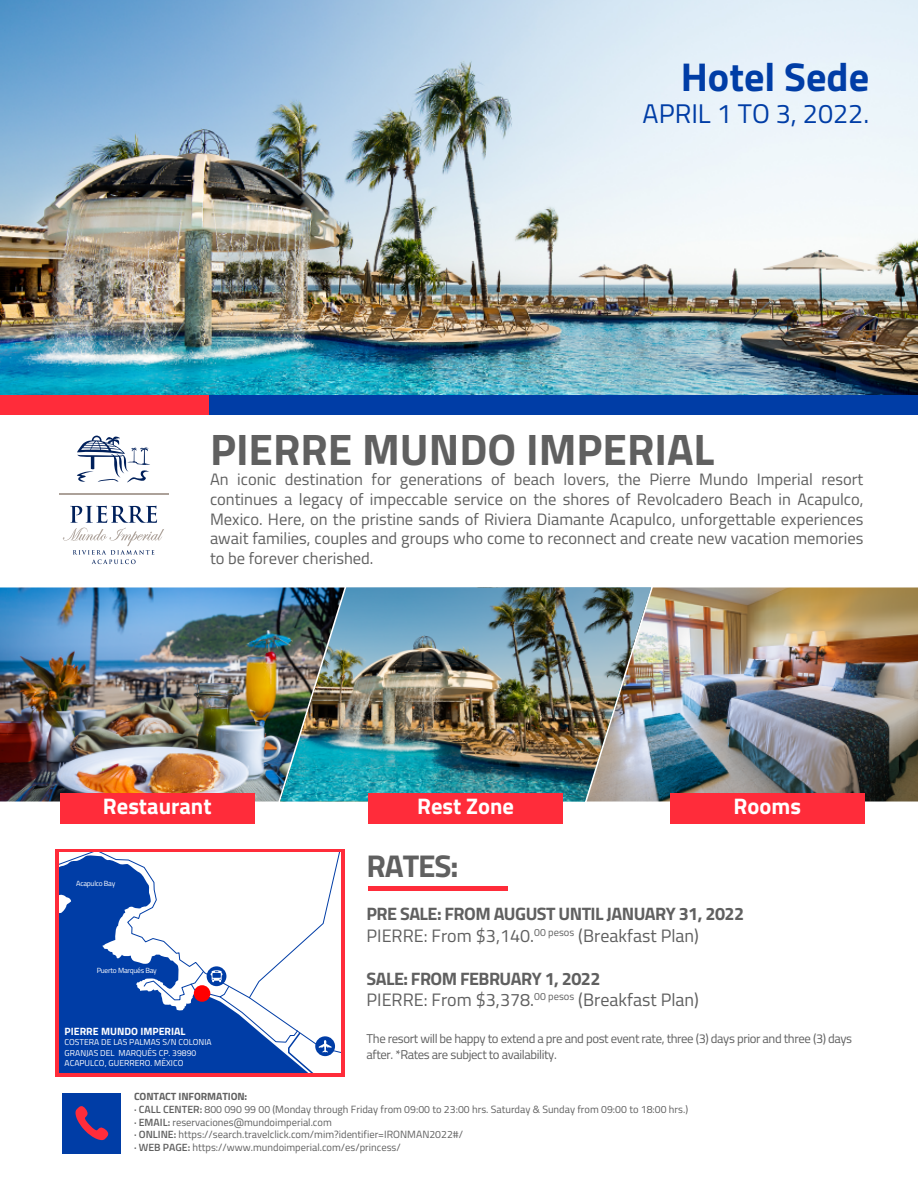
<style>
.page{position:relative;width:918px;height:1188px;background:#fff}
.page>*{position:absolute;margin:0;border:0;box-sizing:border-box;transform-origin:0 0}
.t1{font:700 44.1px "Titillium";color:#606060}
.t2{font:700 40.2px "Titillium";color:#003da6}
.t3{font:700 31.5px "Titillium";letter-spacing:-.035em;color:#606060}
.t4{font:27px "Titillium";color:#003da6}
.t5{font:700 22.5px "Titillium";color:#fff}
.t6{font:700 18px/21.6px "Titillium";letter-spacing:-.03em;color:#606060}
.t7{font:18px/21.6px "Titillium";color:#606060}
.t8{font:16.5px/19.8px "Titillium";color:#606060;text-align:justify}
.t9{font:12.75px/15.3px "Titillium";letter-spacing:-.03em;color:#606060}
.t10{font:700 10.65px "Titillium";color:#fff}
.t11{font:10.5px/12.6px "Titillium";color:#606060}
.t12{font:8.55px/10.4px "Titillium";color:#fff}
.t13{font:7.5px "Titillium";letter-spacing:-.03em;color:#fff}
.s1{font-weight:400}
.s2{font-weight:700}
.s3{font-weight:600}
</style>
<div class="page">
<svg style="left:77px;top:435px;width:73px;height:47px"></svg>
<svg style="left:63px;top:506px;width:101px;height:58px"></svg>
<hr style="left:59px;top:493px;width:109px;height:2px;background:#aca199">
<div style="left:55px;top:849px;width:290px;height:228px;background:linear-gradient(to right,#ff2c3a,#ff2c3a)"></div>
<img style="left:0;top:587px;width:280px;height:215px">
<img style="left:280px;top:587px;width:307px;height:215px">
<img style="left:587px;top:587px;width:331px;height:215px">
<div style="left:60px;top:793px;width:195px;height:30px;background:#ff2c3a"></div>
<div style="left:368px;top:793px;width:195px;height:30px;background:#ff2c3a"></div>
<div style="left:670px;top:793px;width:195px;height:30px;background:#ff2c3a"></div>
<svg style="left:59px;top:1055px;width:84px;height:17px"></svg>
<svg style="left:59px;top:853px;width:84px;height:202px;background:#1f55b1"></svg>
<svg style="left:143px;top:853px;width:198px;height:219px"></svg>
<div style="left:194px;top:985px;width:16px;height:17px;background:#f00;border-radius:50%"></div>
<hr style="left:368px;top:887px;width:140px;height:4px;background:#ff2c3a">
<img style="left:0;top:0;width:918px;height:395px">
<div style="left:0;top:395px;width:840px;height:19px;background:#ff2c3a"></div>
<div style="left:209px;top:395px;width:709px;height:19px;background:#003da6"></div>
<div style="left:62px;top:1093px;width:59px;height:61px;background:#003da6"></div>
<svg style="left:75px;top:1106px;width:33px;height:34px"></svg>
<h2 class="t2" style="left:681px;top:46px;width:190px">Hotel Sede</h2>
<h3 class="t4" style="left:643px;top:94px;width:228px">APRIL 1 TO 3, 2022.</h3>
<h1 class="t1" style="left:210px;top:416px;width:506px">PIERRE MUNDO IMPERIAL</h1>
<p class="t8" style="left:210px;top:468px;width:655px">An iconic destination for generations of beach lovers, the Pierre Mundo Imperial resort continues a legacy of impeccable service on the shores of Revolcadero Beach in Acapulco, Mexico. Here, on the pristine sands of Riviera Diamante Acapulco, unforgettable experiences await families, couples and groups who come to reconnect and create new vacation memories to be forever cherished.</p>
<h3 class="t5" style="left:103px;top:789px;width:110px">Restaurant</h3>
<h3 class="t5" style="left:417px;top:789px;width:99px">Rest Zone</h3>
<h3 class="t5" style="left:734px;top:789px;width:69px">Rooms</h3>
<p class="t13" style="left:76px;top:878px;width:41px">Acapulco Bay</p>
<p class="t13" style="left:97px;top:965px;width:62px">Puerto Marqués Bay</p>
<p class="t10" style="left:65px;top:1023px;width:123px">PIERRE MUNDO IMPERIAL</p>
<p class="t12" style="left:65px;top:1037px;width:149px">COSTERA DE LAS PALMAS S/N COLONIA<br>GRANJAS DEL MARQUÉS CP. 39890<br>ACAPULCO, GUERRERO. MÉXICO</p>
<h3 class="t3" style="left:367px;top:842px;width:94px">RATES:</h3>
<p class="t6" style="left:367px;top:902px;width:379px">PRE SALE: FROM AUGUST UNTIL JANUARY 31, 2022<br><span class="s1">PIERRE: From $3,140.</span><sup>00</sup> <sup>pesos</sup> <span class="s1">(Breakfast Plan)</span></p>
<p class="t7" style="left:367px;top:967px;width:334px"><span class="s2">SALE: FROM FEBRUARY 1, 2022<br></span>PIERRE: From $3,378.<sup>00</sup> <sup>pesos</sup> (Breakfast Plan)</p>
<p class="t9" style="left:367px;top:1031px;width:487px">The resort will be happy to extend a pre and post event rate, three (3) days prior and three (3) days after. *Rates are subject to availability.</p>
<p class="t11" style="left:134px;top:1090px;width:556px"><span class="s2">CONTACT INFORMATION:<br></span><span class="s3">· CALL CENTER:</span> 800 090 99 00 (Monday through Friday from 09:00 to 23:00 hrs. Saturday &amp; Sunday from 09:00 to 18:00 hrs.) <span class="s3">· EMAIL:</span> reservaciones@mundoimperial.com<br><span class="s3">· ONLINE:</span> https://search.travelclick.com/mim?identifier=IRONMAN2022#/<br><span class="s3">· WEB PAGE:</span> https://www.mundoimperial.com/es/princess/</p>
</div>
